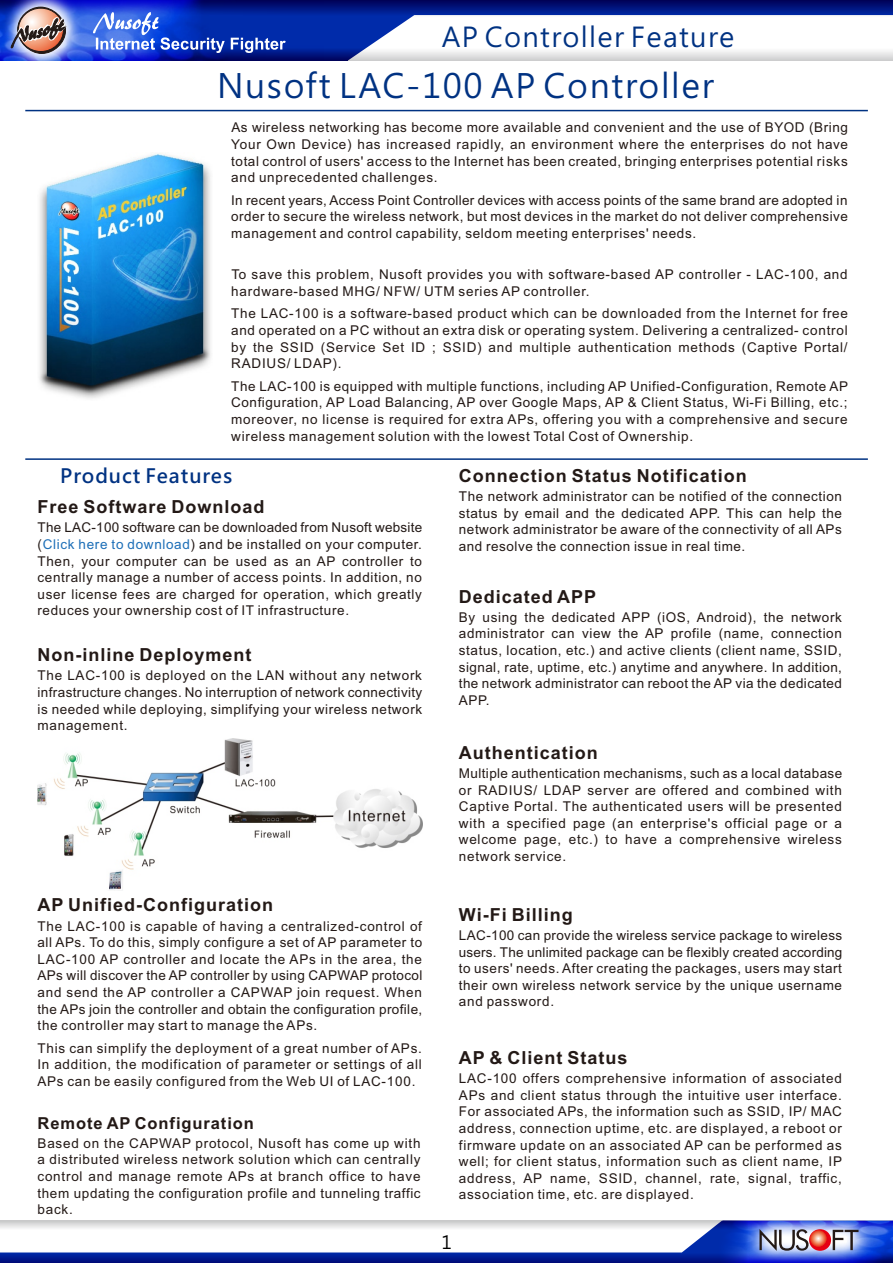
<style>
.page{position:relative;width:893px;height:1263px;background:#fff}
.page>*{position:absolute;margin:0;border:0;box-sizing:border-box;transform-origin:0 0}
.t1{font:33px "Microsoft Jheng Hei";letter-spacing:.05em;color:#003282}
.t2{font:27px "Microsoft Jheng Hei";letter-spacing:.05em;color:#003282}
.t3{font:700 19.5px "Microsoft Jheng Hei";letter-spacing:.05em;color:#003282}
.t4{font:700 18px "Arial";letter-spacing:.055em;color:#231916}
.t5{font:18px "Microsoft Jheng Hei";color:#000}
.t6{font:700 16.5px "Arial";letter-spacing:.055em;color:#231916}
.t7{font:13.5px/16.6px "Arial";letter-spacing:.055em;color:#231916;text-align:justify}
.s1{color:#1c6eb7}
</style>
<div class="page">
<hr style="left:25px;top:110px;width:843px;height:1px;background:#003282">
<hr style="left:25px;top:458px;width:843px;height:2px;background:#003282">
<img style="left:0;top:0;width:93px;height:61px">
<svg style="left:18px;top:7px;width:48px;height:47px"></svg>
<svg style="left:18px;top:8px;width:45px;height:44px"></svg>
<div style="left:18px;top:8px;width:46px;height:44px;border:1px solid #231916;border-radius:50%"></div>
<svg style="left:11px;top:17px;width:55px;height:31px;background:#a48a89"></svg>
<img style="left:751px;top:1221px;width:142px;height:42px">
<svg style="left:759px;top:1229px;width:99px;height:22px"></svg>
<svg style="left:0;top:1221px;width:751px;height:42px"></svg>
<img style="left:38px;top:738px;width:385px;height:152px">
<svg style="left:93px;top:0;width:800px;height:61px"></svg>
<img style="left:39px;top:153px;width:172px;height:246px">
<h2 class="t2" style="left:442px;top:23px;width:294px">AP Controller Feature</h2>
<h1 class="t1" style="left:217px;top:69px;width:498px">Nusoft LAC-100 AP Controller</h1>
<p class="t7" style="left:231px;top:120px;width:618px">As wireless networking has become more available and convenient and the use of BYOD (Bring Your Own Device) has increased rapidly, an environment where the enterprises do not have total control of users' access to the Internet has been created, bringing enterprises potential risks and unprecedented challenges.</p>
<p class="t7" style="left:231px;top:193px;width:618px">In recent years, Access Point Controller devices with access points of the same brand are adopted in order to secure the wireless network, but most devices in the market do not deliver comprehensive management and control capability, seldom meeting enterprises' needs.</p>
<p class="t7" style="left:231px;top:267px;width:618px">To save this problem, Nusoft provides you with software-based AP controller - LAC-100, and hardware-based MHG/ NFW/ UTM series AP controller.</p>
<p class="t7" style="left:231px;top:306px;width:618px">The LAC-100 is a software-based product which can be downloaded from the Internet for free and operated on a PC without an extra disk or operating system. Delivering a centralized- control by the SSID (Service Set ID ; SSID) and multiple authentication methods (Captive Portal/ RADIUS/ LDAP).</p>
<p class="t7" style="left:231px;top:379px;width:618px">The LAC-100 is equipped with multiple functions, including AP Unified-Configuration, Remote AP Configuration, AP Load Balancing, AP over Google Maps, AP &amp; Client Status, Wi-Fi Billing, etc.; moreover, no license is required for extra APs, offering you with a comprehensive and secure wireless management solution with the lowest Total Cost of Ownership.</p>
<h3 class="t3" style="left:60px;top:466px;width:173px">Product Features</h3>
<h3 class="t4" style="left:38px;top:500px;width:229px">Free Software Download</h3>
<p class="t7" style="left:38px;top:520px;width:386px">The LAC-100 software can be downloaded from Nusoft website (<span class="s1">Click here to download</span>) and be installed on your computer.<br>Then, your computer can be used as an AP controller to centrally manage a number of access points. In addition, no user license fees are charged for operation, which greatly reduces your ownership cost of IT infrastructure.</p>
<h3 class="t4" style="left:38px;top:648px;width:215px">Non-inline Deployment</h3>
<p class="t7" style="left:38px;top:668px;width:386px">The LAC-100 is deployed on the LAN without any network infrastructure changes. No interruption of network connectivity is needed while deploying, simplifying your wireless network management.</p>
<h3 class="t4" style="left:38px;top:898px;width:237px">AP Unified-Configuration</h3>
<p class="t7" style="left:37px;top:919px;width:386px">The LAC-100 is capable of having a centralized-control of all APs. To do this, simply configure a set of AP parameter to LAC-100 AP controller and locate the APs in the area, the APs will discover the AP controller by using CAPWAP protocol and send the AP controller a CAPWAP join request. When the APs join the controller and obtain the configuration profile, the controller may start to manage the APs.</p>
<p class="t7" style="left:37px;top:1041px;width:386px">This can simplify the deployment of a great number of APs.<br>In addition, the modification of parameter or settings of all APs can be easily configured from the Web UI of LAC-100.</p>
<p class="t6" style="left:38px;top:1117px;width:218px">Remote AP Configuration</p>
<p class="t7" style="left:38px;top:1136px;width:385px">Based on the CAPWAP protocol, Nusoft has come up with a distributed wireless network solution which can centrally control and manage remote APs at branch office to have them updating the configuration profile and tunneling traffic back.</p>
<h3 class="t4" style="left:459px;top:469px;width:289px">Connection Status Notification</h3>
<p class="t7" style="left:459px;top:489px;width:384px">The network administrator can be notified of the connection status by email and the dedicated APP. This can help the network administrator be aware of the connectivity of all APs and resolve the connection issue in real time.</p>
<h3 class="t4" style="left:459px;top:589px;width:139px">Dedicated APP</h3>
<p class="t7" style="left:459px;top:610px;width:385px">By using the dedicated APP (iOS, Android), the network administrator can view the AP profile (name, connection status, location, etc.) and active clients (client name, SSID, signal, rate, uptime, etc.) anytime and anywhere. In addition, the network administrator can reboot the AP via the dedicated APP.</p>
<h3 class="t4" style="left:459px;top:745px;width:140px">Authentication</h3>
<p class="t7" style="left:459px;top:766px;width:385px">Multiple authentication mechanisms, such as a local database or RADIUS/ LDAP server are offered and combined with Captive Portal. The authenticated users will be presented with a specified page (an enterprise's official page or a welcome page, etc.) to have a comprehensive wireless network service.</p>
<h3 class="t4" style="left:459px;top:907px;width:115px">Wi-Fi Billing</h3>
<p class="t7" style="left:459px;top:928px;width:385px">LAC-100 can provide the wireless service package to wireless users. The unlimited package can be flexibly created according to users' needs. After creating the packages, users may start their own wireless network service by the unique username and password.</p>
<h3 class="t4" style="left:459px;top:1051px;width:170px">AP &amp; Client Status</h3>
<p class="t7" style="left:459px;top:1071px;width:385px">LAC-100 offers comprehensive information of associated APs and client status through the intuitive user interface.<br>For associated APs, the information such as SSID, IP/ MAC address, connection uptime, etc. are displayed, a reboot or firmware update on an associated AP can be performed as well; for client status, information such as client name, IP address, AP name, SSID, channel, rate, signal, traffic, association time, etc. are displayed.</p>
<h3 class="t5" style="left:441px;top:1233px;width:12px">1</h3>
</div>
